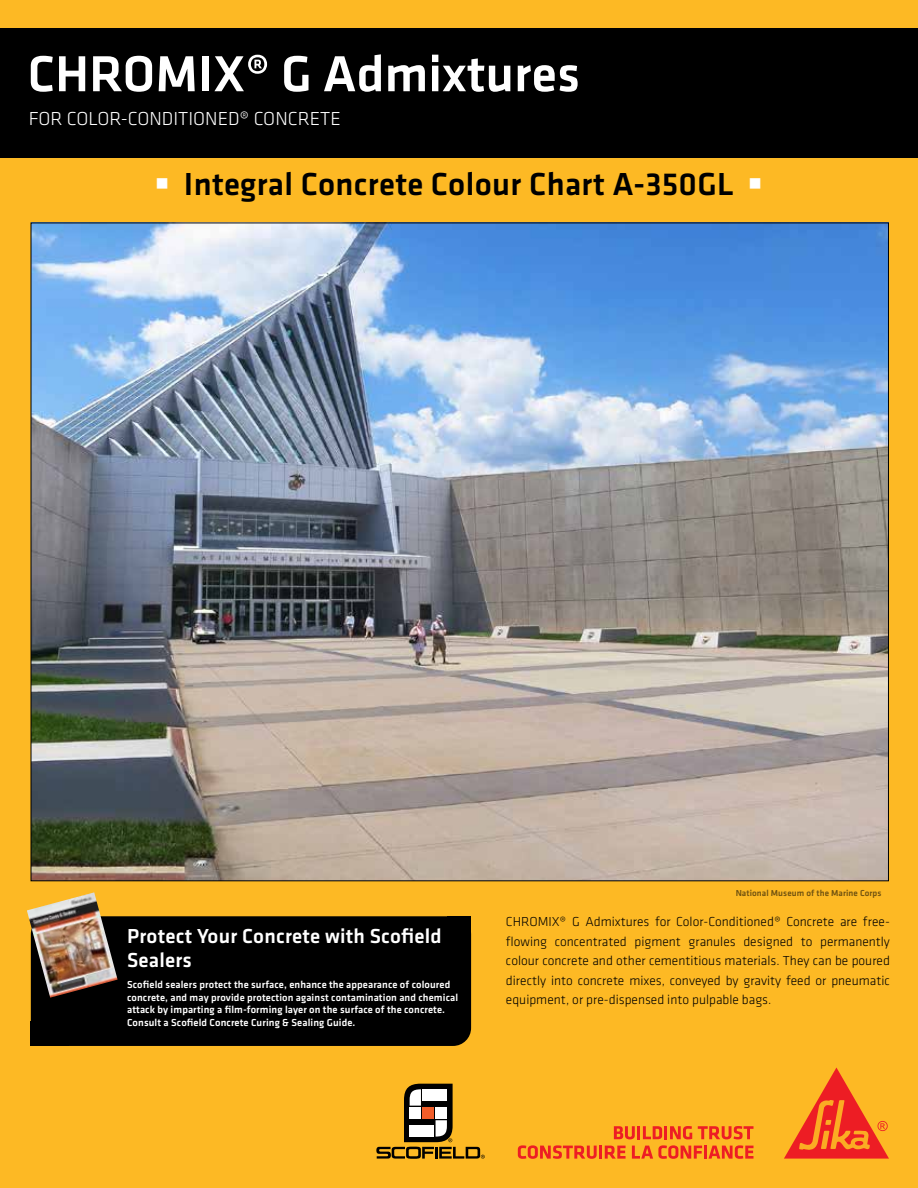
<style>
.page{position:relative;width:918px;height:1188px;background:#fdb924}
.page>*{position:absolute;margin:0;border:0;box-sizing:border-box;transform-origin:0 0}
.t1{font:500 52.5px "Klavika";color:#fff}
.t2{font:500 33px "Klavika";letter-spacing:.01em;color:#000}
.t3{font:500 21px/24px "Klavika";letter-spacing:.01em;color:#fff}
.t4{font:300 19.5px "Klavika";color:#fff}
.t5{font:300 13.5px/19.5px "Klavika";color:#000;text-align:justify}
.t6{font:500 10.5px/12.6px "Klavika";letter-spacing:.01em;color:#fff}
.t7{font:500 9px "Klavika";letter-spacing:.01em;color:#000}
.s1{color:#fff}
</style>
<div class="page">
<div style="left:0;top:28px;width:918px;height:129px;background:#000"></div>
<svg style="left:376px;top:1084px;width:109px;height:75px"></svg>
<svg style="left:784px;top:1068px;width:105px;height:91px"></svg>
<svg style="left:518px;top:1145px;width:108px;height:14px"></svg>
<svg style="left:632px;top:1145px;width:121px;height:14px"></svg>
<svg style="left:614px;top:1126px;width:78px;height:13px"></svg>
<svg style="left:698px;top:1126px;width:56px;height:13px"></svg>
<div style="left:31px;top:916px;width:440px;height:130px;background:#000;border-radius:18px"></div>
<div style="left:448px;top:916px;width:23px;height:31px;background:#000"></div>
<div style="left:31px;top:1021px;width:38px;height:25px;background:#000"></div>
<img style="left:27px;top:892px;width:91px;height:106px">
<img style="left:33px;top:225px;width:854px;height:654px">
<h1 class="t1" style="left:28px;top:38px;width:554px">CHROMIX® G Admixtures</h1>
<h3 class="t4" style="left:29px;top:107px;width:314px">FOR COLOR-CONDITIONED® CONCRETE</h3>
<h2 class="t2" style="left:156px;top:162px;width:608px"><span class="s1">■</span> Integral Concrete Colour Chart A-350GL <span class="s1">■</span></h2>
<h3 class="t3" style="left:127px;top:923px;width:316px">Protect Your Concrete with Scofield<br>Sealers</h3>
<p class="t6" style="left:127px;top:978px;width:333px">Scofield sealers protect the surface, enhance the appearance of coloured concrete, and may provide protection against contamination and chemical attack by imparting a film-forming layer on the surface of the concrete.<br>Consult a Scofield Concrete Curing &amp; Sealing Guide.</p>
<p class="t7" style="left:736px;top:886px;width:147px">National Museum of the Marine Corps</p>
<p class="t5" style="left:506px;top:912px;width:386px">CHROMIX® G Admixtures for Color-Conditioned® Concrete are free&shy;flowing concentrated pigment granules designed to permanently colour concrete and other cementitious materials. They can be poured directly into concrete mixes, conveyed by gravity feed or pneumatic equipment, or pre-dispensed into pulpable bags.</p>
</div>
